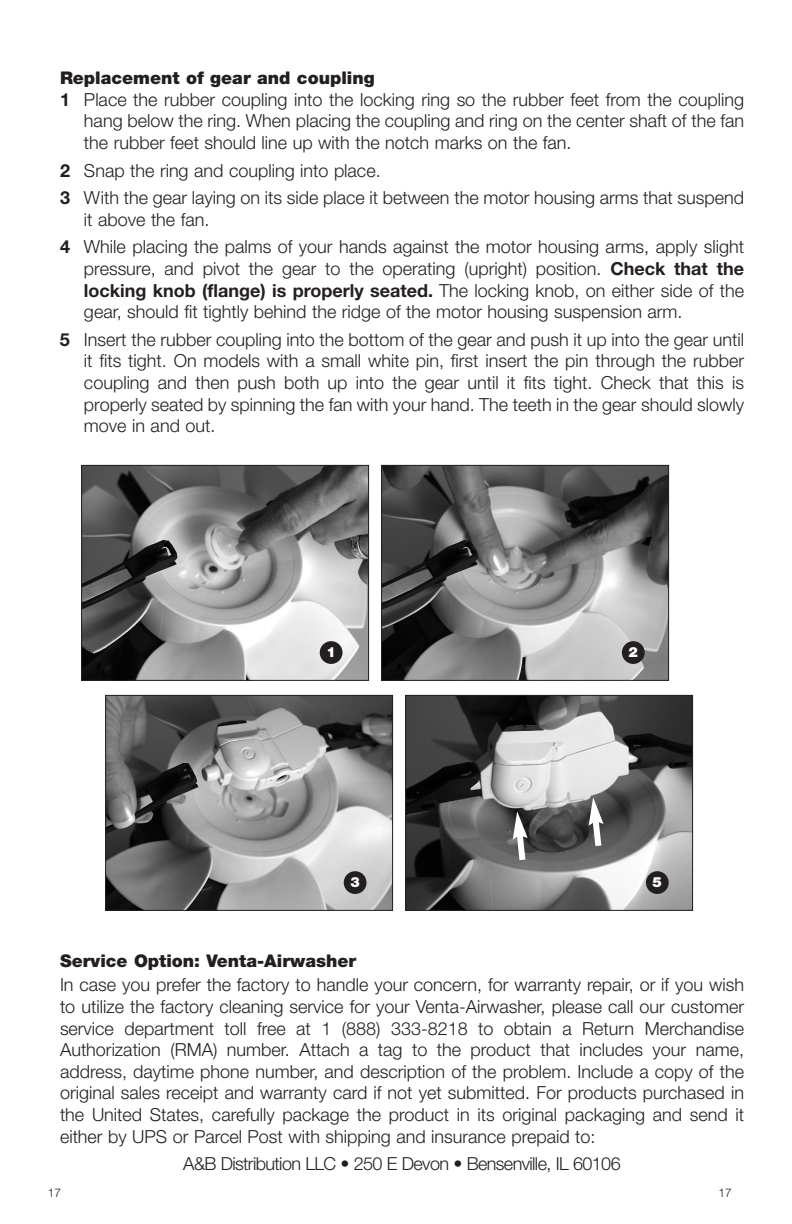
<style>
.page{position:relative;width:792px;height:1224px;background:#fff}
.page>*{position:absolute;margin:0;border:0;box-sizing:border-box;transform-origin:0 0}
.t1{font:300 18px/21.6px "Helvetica Neue";color:#231f20;text-align:justify}
.t2{font:300 18px "Helvetica Neue";letter-spacing:-.035em;color:#231f20}
.t3{font:900 17.6px "Helvetica Neue";color:#231f20}
.t4{font:900 14px "Helvetica Neue";color:#fff}
.t5{font:300 12px "Helvetica Neue";color:#231f20}
.s1{font-weight:700}
</style>
<div class="page">
<img style="left:83px;top:467px;width:284px;height:212px">
<div style="left:81px;top:465px;width:288px;height:216px;border:1px solid #231f20"></div>
<img style="left:383px;top:467px;width:284px;height:212px">
<div style="left:381px;top:465px;width:288px;height:216px;border:1px solid #231f20"></div>
<img style="left:107px;top:697px;width:284px;height:212px">
<div style="left:105px;top:695px;width:288px;height:216px;border:1px solid #231f20"></div>
<img style="left:407px;top:697px;width:284px;height:212px">
<div style="left:405px;top:695px;width:288px;height:216px;border:1px solid #231f20"></div>
<div style="left:320px;top:641px;width:23px;height:23px;background:#231f20;border-radius:50%"></div>
<div style="left:622px;top:641px;width:23px;height:23px;background:#231f20;border-radius:50%"></div>
<div style="left:344px;top:871px;width:23px;height:23px;background:#231f20;border-radius:50%"></div>
<div style="left:646px;top:871px;width:23px;height:23px;background:#231f20;border-radius:50%"></div>
<svg style="left:513px;top:811px;width:16px;height:55px"></svg>
<svg style="left:589px;top:797px;width:16px;height:55px"></svg>
<p class="t3" style="left:60px;top:72px;width:316px">Replacement of gear and coupling</p>
<p class="t1" style="left:84px;top:90px;width:662px;text-indent:-24px"><span class="s1">1</span> Place the rubber coupling into the locking ring so the rubber feet from the coupling hang below the ring. When placing the coupling and ring on the center shaft of the fan the rubber feet should line up with the notch marks on the fan.</p>
<p class="t1" style="left:60px;top:158px;width:686px;line-height:27.6px"><span class="s1">2</span> Snap the ring and coupling into place.<br><span class="s1">3</span> With the gear laying on its side place it between the motor housing arms that suspend</p>
<p class="t1" style="left:60px;top:207px;width:686px;line-height:27.6px;text-indent:24px">it above the fan.<br><span class="s1">4</span> While placing the palms of your hands against the motor housing arms, apply slight</p>
<p class="t1" style="left:84px;top:260px;width:662px">pressure, and pivot the gear to the operating (upright) position. <span class="s1">Check that the locking knob (flange) is properly seated.</span> The locking knob, on either side of the gear, should fit tightly behind the ridge of the motor housing suspension arm.</p>
<p class="t1" style="left:84px;top:330px;width:662px;text-indent:-24px"><span class="s1">5</span> Insert the rubber coupling into the bottom of the gear and push it up into the gear until it fits tight. On models with a small white pin, first insert the pin through the rubber coupling and then push both up into the gear until it fits tight. Check that this is properly seated by spinning the fan with your hand. The teeth in the gear should slowly move in and out.</p>
<p class="t4" style="left:326px;top:647px;width:11px">1</p>
<p class="t4" style="left:629px;top:647px;width:11px">2</p>
<p class="t4" style="left:350px;top:877px;width:11px">3</p>
<p class="t4" style="left:653px;top:877px;width:11px">5</p>
<p class="t3" style="left:60px;top:954px;width:298px">Service Option: Venta-Airwasher</p>
<p class="t1" style="left:60px;top:976px;width:686px">In case you prefer the factory to handle your concern, for warranty repair, or if you wish to utilize the factory cleaning service for your Venta-Airwasher, please call our customer service department toll free at 1 (888) 333-8218 to obtain a Return Merchandise Authorization (RMA) number. Attach a tag to the product that includes your name, address, daytime phone number, and description of the problem. Include a copy of the original sales receipt and warranty card if not yet submitted. For products purchased in the United States, carefully package the product in its original packaging and send it either by UPS or Parcel Post with shipping and insurance prepaid to:</p>
<p class="t2" style="left:183px;top:1157px;width:439px">A&amp;B Distribution LLC • 250 E Devon • Bensenville, IL 60106</p>
<p class="t5" style="left:48px;top:1188px;width:15px">17</p>
<p class="t5" style="left:719px;top:1188px;width:15px">17</p>
</div>
